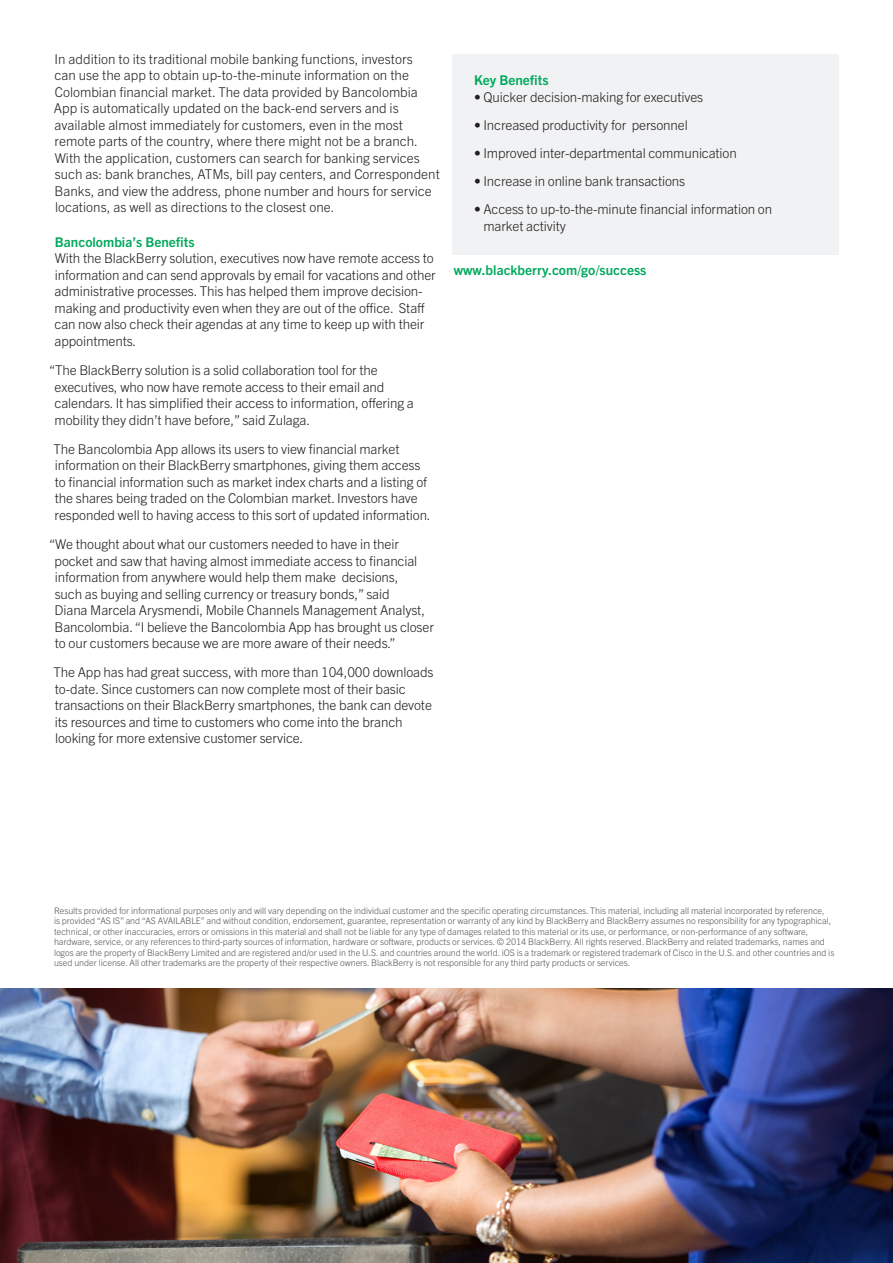
<style>
.page{position:relative;width:893px;height:1263px;background:#fff}
.page>*{position:absolute;margin:0;border:0;box-sizing:border-box;transform-origin:0 0}
.t1{font:300 13.5px/16.5px "Trade Gothic Next LT Pro";letter-spacing:-.01em;color:#231f20}
.t2{font:700 13.5px "Trade Gothic Next LT Pro";color:#00a95c}
.Body_copy{font:300 9px/10.5px "Trade Gothic Next LT Pro";letter-spacing:-.005em;color:#55565a}
</style>
<div class="page">
<img style="left:0;top:989px;width:893px;height:274px">
<div style="left:453px;top:54px;width:386px;height:200px;background:#f1f2f3"></div>
<p class="t1" style="left:54px;top:50px;width:387px">In addition to its traditional mobile banking functions, investors<br>can use the app to obtain up-to-the-minute information on the Colombian financial market. The data provided by Bancolombia App is automatically updated on the back-end servers and is available almost immediately for customers, even in the most remote parts of the country, where there might not be a branch.<br>With the application, customers can search for banking services such as: bank branches, ATMs, bill pay centers, and Correspondent Banks, and view the address, phone number and hours for service locations, as well as directions to the closest one.</p>
<p class="t2" style="left:55px;top:232px;width:141px">Bancolombia’s Benefits</p>
<p class="t1" style="left:55px;top:249px;width:383px">With the BlackBerry solution, executives now have remote access to information and can send approvals by email for vacations and other administrative processes. This has helped them improve decision&shy;making and productivity even when they are out of the office. Staff can now also check their agendas at any time to keep up with their appointments.</p>
<p class="t1" style="left:55px;top:361px;width:361px;text-indent:-6px">“The BlackBerry solution is a solid collaboration tool for the executives, who now have remote access to their email and calendars. It has simplified their access to information, offering a mobility they didn’t have before,” said Zulaga.</p>
<p class="t1" style="left:53px;top:440px;width:379px">The Bancolombia App allows its users to view financial market information on their BlackBerry smartphones, giving them access to financial information such as market index charts and a listing of the shares being traded on the Colombian market. Investors have responded well to having access to this sort of updated information.</p>
<p class="t1" style="left:55px;top:535px;width:381px;text-indent:-6px">“We thought about what our customers needed to have in their pocket and saw that having almost immediate access to financial information from anywhere would help them make decisions,<br>such as buying and selling currency or treasury bonds,” said<br>Diana Marcela Arysmendi, Mobile Channels Management Analyst, Bancolombia. “I believe the Bancolombia App has brought us closer to our customers because we are more aware of their needs.”</p>
<p class="t1" style="left:53px;top:663px;width:381px">The App has had great success, with more than 104,000 downloads to-date. Since customers can now complete most of their basic transactions on their BlackBerry smartphones, the bank can devote its resources and time to customers who come into the branch looking for more extensive customer service.</p>
<p class="t2" style="left:474px;top:71px;width:76px">Key Benefits</p>
<p class="t1" style="left:474px;top:88px;width:231px">• Quicker decision-making for executives</p>
<p class="t1" style="left:474px;top:116px;width:215px">• Increased productivity for personnel</p>
<p class="t1" style="left:474px;top:144px;width:264px">• Improved inter-departmental communication</p>
<p class="t1" style="left:474px;top:172px;width:213px">• Increase in online bank transactions</p>
<p class="t1" style="left:483px;top:199px;width:290px;line-height:17.2px;text-indent:-9px">• Access to up-to-the-minute financial information on market activity</p>
<p class="t2" style="left:454px;top:261px;width:194px">www.blackberry.com/go/success</p>
<p class="Body_copy" style="left:54px;top:905px;width:782px">Results provided for informational purposes only and will vary depending on the individual customer and the specific operating circumstances. This material, including all material incorporated by reference,<br>is provided “AS IS” and “AS AVAILABLE” and without condition, endorsement, guarantee, representation or warranty of any kind by BlackBerry and BlackBerry assumes no responsibility for any typographical, technical, or other inaccuracies, errors or omissions in this material and shall not be liable for any type of damages related to this material or its use, or performance, or non-performance of any software, hardware, service, or any references to third-party sources of information, hardware or software, products or services. © 2014 BlackBerry. All rights reserved. BlackBerry and related trademarks, names and logos are the property of BlackBerry Limited and are registered and/or used in the U.S. and countries around the world. iOS is a trademark or registered trademark of Cisco in the U.S. and other countries and is used under license. All other trademarks are the property of their respective owners. BlackBerry is not responsible for any third party products or services.</p>
</div>
